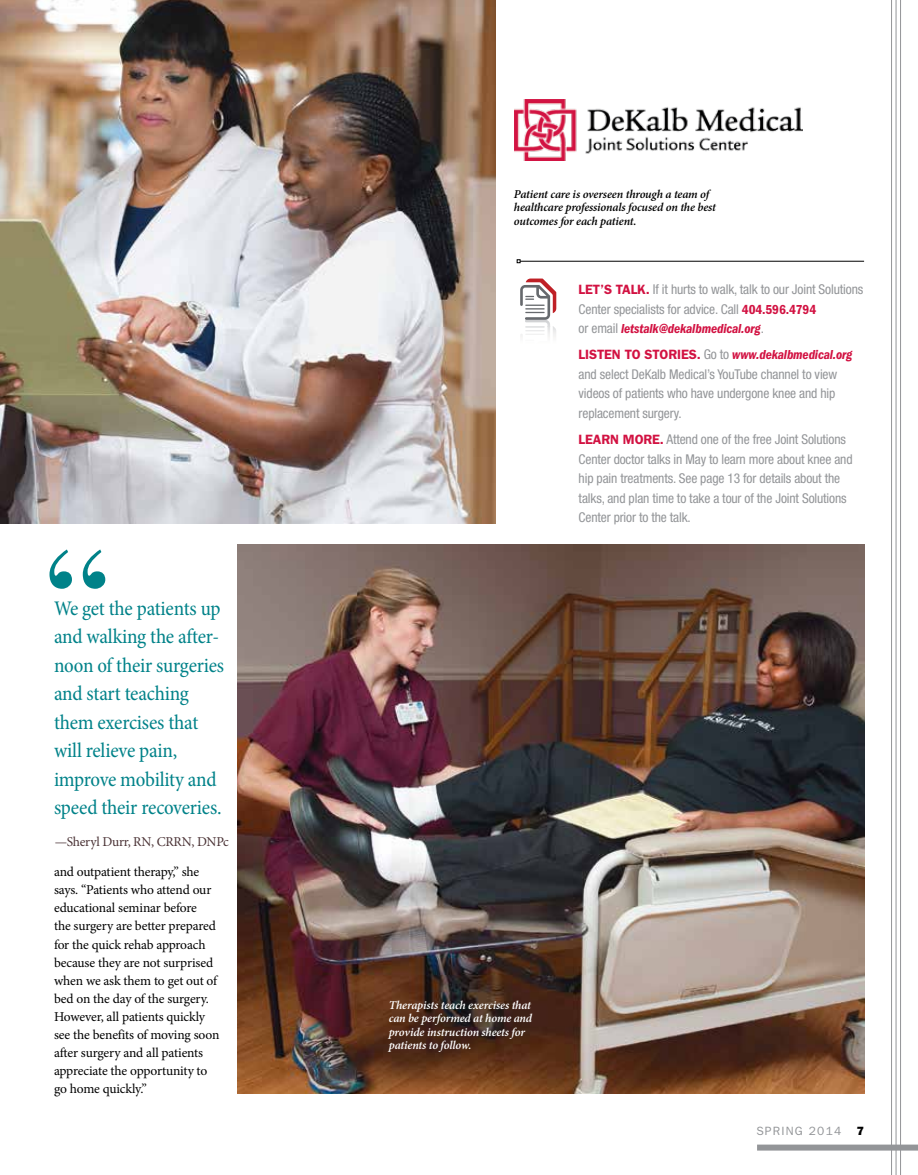
<style>
.page{position:relative;width:918px;height:1175px;background:#fff}
.page>*{position:absolute;margin:0;border:0;box-sizing:border-box;transform-origin:0 0}
.t1{font:150px "Bodoni Std";color:#008289}
.t2{font:condensed 21px/28.5px "Minion Pro";letter-spacing:-.01em;color:#008289}
.t3{font:condensed 13.5px/19.5px "Helvetica Neue LT Std";letter-spacing:-.01em;color:#939598}
.t4{font:13.5px/18px "Minion Pro";letter-spacing:-.015em;color:#000}
.t5{font:13.5px/26.2px "ITC Franklin Gothic Std Dm Cd It";letter-spacing:-.01em;color:#d21242}
.t6{font:13.5px "Minion Pro";letter-spacing:-.02em;color:#4a3235}
.t7{font:italic 600 12px/13.5px "Minion Pro";letter-spacing:-.015em;color:#000}
.t8{font:italic 600 12px/13.5px "Minion Pro";letter-spacing:-.015em;color:#fff}
.t9{font:12px "ITC Franklin Gothic Std";letter-spacing:.1em;color:#939598}
.t10{font:12px "ITC Franklin Gothic Std Hvy";color:#000}
.s1{font-family:"ITC Franklin Gothic Std";font-weight:600;font-stretch:normal;color:#d21242}
.s2{font-family:"ITC Franklin Gothic Std Dm Cd";font-stretch:normal;color:#d21242}
.s3{font-family:"Helvetica Neue LT Std";font-stretch:condensed;color:#939598}
.s4{font-family:"ITC Franklin Gothic Std";font-weight:600}
</style>
<div class="page">
<hr style="left:891px;top:0;width:1px;height:1174px;background:#939598">
<hr style="left:896px;top:0;width:1px;height:1174px;background:#939598">
<hr style="left:900px;top:0;width:1px;height:1174px;background:#939598">
<div style="left:757px;top:1144px;width:161px;height:6px;background:#939598"></div>
<svg style="left:520px;top:278px;width:36px;height:59px"></svg>
<img style="left:514px;top:99px;width:288px;height:62px">
<img style="left:0;top:0;width:496px;height:523px">
<img style="left:238px;top:545px;width:626px;height:548px">
<hr style="left:520px;top:261px;width:344px;height:1px;background:#000">
<svg style="left:517px;top:259px;width:4px;height:4px"></svg>
<h1 class="t1" style="left:43px;top:516px;width:68px">“</h1>
<h2 class="t2" style="left:54px;top:594px;width:172px">We get the patients up and walking the after&shy;noon of their surgeries and start teaching them exercises that will relieve pain, improve mobility and speed their recoveries.</h2>
<p class="t6" style="left:55px;top:832px;width:176px">—Sheryl Durr, RN, CRRN, DNPc</p>
<p class="t4" style="left:54px;top:863px;width:167px">and outpatient therapy,” she says. “Patients who attend our educational seminar before<br>the surgery are better prepared for the quick rehab approach because they are not surprised when we ask them to get out of bed on the day of the surgery.<br>However, all patients quickly see the benefits of moving soon after surgery and all patients appreciate the opportunity to go home quickly.”</p>
<p class="t7" style="left:514px;top:187px;width:203px">Patient care is overseen through a team of healthcare professionals focused on the best outcomes for each patient.</p>
<p class="t3" style="left:579px;top:279px;width:286px"><span class="s1">LET’S TALK.</span> If it hurts to walk, talk to our Joint Solutions<br>Center specialists for advice. Call <span class="s2">404.596.4794</span></p>
<p class="t5" style="left:579px;top:316px;width:275px"><span class="s3">or email</span> letstalk@dekalbmedical.org<span class="s3">.<br></span><span class="s4">LISTEN TO STORIES.</span> <span class="s3">Go to</span> www.dekalbmedical.org</p>
<p class="t3" style="left:579px;top:364px;width:260px">and select DeKalb Medical’s YouTube channel to view videos of patients who have undergone knee and hip replacement surgery.</p>
<p class="t3" style="left:579px;top:429px;width:275px"><span class="s1">LEARN MORE.</span> Attend one of the free Joint Solutions Center doctor talks in May to learn more about knee and hip pain treatments. See page 13 for details about the talks, and plan time to take a tour of the Joint Solutions Center prior to the talk.</p>
<p class="t8" style="left:389px;top:997px;width:145px">Therapists teach exercises that can be performed at home and provide instruction sheets for patients to follow.</p>
<p class="t9" style="left:756px;top:1123px;width:86px">SPRING 2014</p>
<p class="t10" style="left:857px;top:1123px;width:9px">7</p>
</div>
